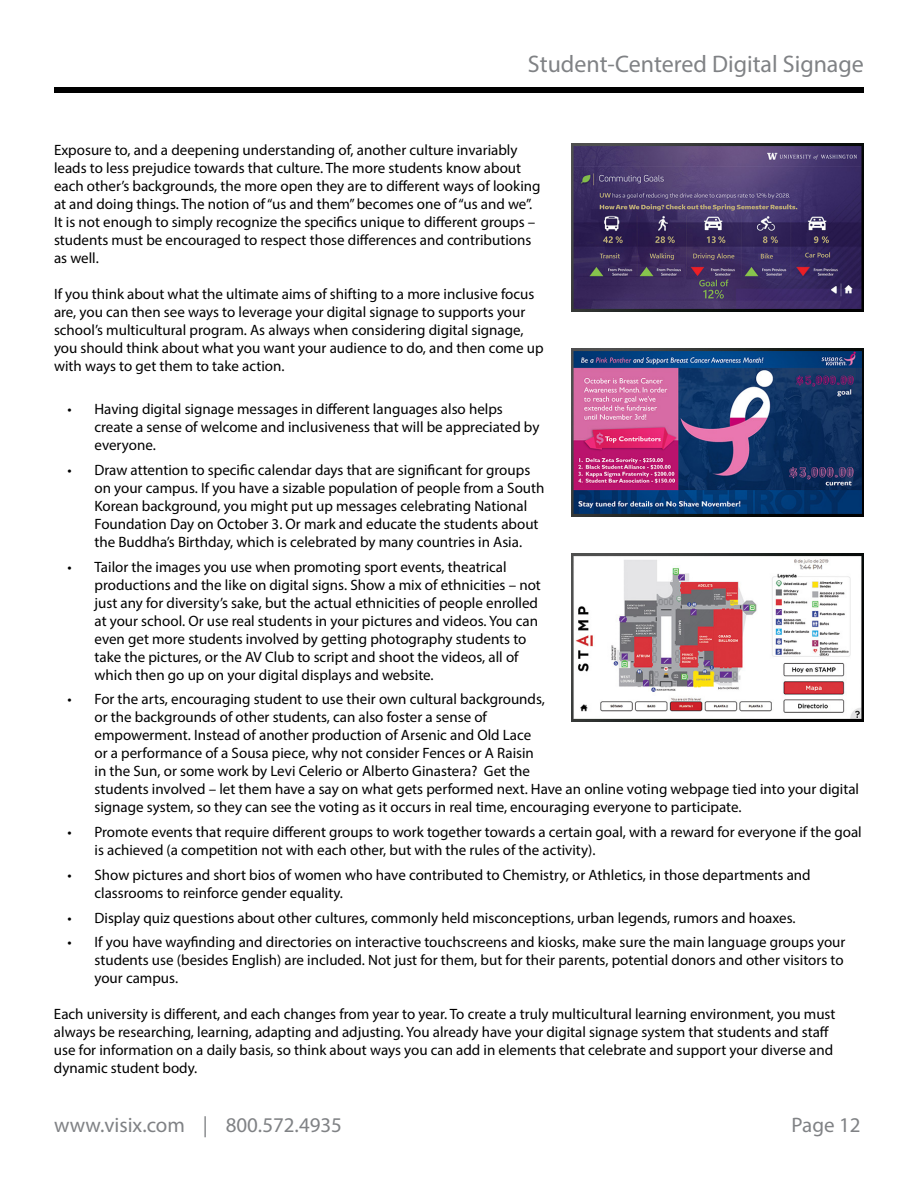
<style>
.page{position:relative;width:918px;height:1188px;background:#fff}
.page>*{position:absolute;margin:0;border:0;box-sizing:border-box;transform-origin:0 0}
.t1{font:24px "Myriad Pro";color:#808285}
.t2{font:21px "Myriad Pro";color:#808285}
.t3{font:15px/18px "Myriad Pro";color:#000}
</style>
<div class="page">
<div style="left:54px;top:88px;width:810px;height:5px;background:#000"></div>
<img style="left:571px;top:348px;width:293px;height:168px">
<img style="left:571px;top:553px;width:293px;height:168px">
<img style="left:571px;top:143px;width:293px;height:169px">
<h1 class="t1" style="left:528px;top:49px;width:338px">Student-Centered Digital Signage</h1>
<p class="t3" style="left:54px;top:141px;width:488px">Exposure to, and a deepening understanding of, another culture invariably leads to less prejudice towards that culture. The more students know about each other’s backgrounds, the more open they are to different ways of looking at and doing things. The notion of “us and them” becomes one of “us and we”.<br>It is not enough to simply recognize the specifics unique to different groups – students must be encouraged to respect those differences and contributions as well.</p>
<p class="t3" style="left:54px;top:285px;width:491px">If you think about what the ultimate aims of shifting to a more inclusive focus are, you can then see ways to leverage your digital signage to supports your school’s multicultural program. As always when considering digital signage, you should think about what you want your audience to do, and then come up with ways to get them to take action.</p>
<p class="t3" style="left:94px;top:400px;width:446px;text-indent:-27px">• Having digital signage messages in different languages also helps create a sense of welcome and inclusiveness that will be appreciated by everyone.</p>
<p class="t3" style="left:94px;top:460px;width:452px;text-indent:-27px">• Draw attention to specific calendar days that are significant for groups on your campus. If you have a sizable population of people from a South Korean background, you might put up messages celebrating National Foundation Day on October 3. Or mark and educate the students about the Buddha’s Birthday, which is celebrated by many countries in Asia.</p>
<p class="t3" style="left:94px;top:557px;width:448px;text-indent:-27px">• Tailor the images you use when promoting sport events, theatrical productions and the like on digital signs. Show a mix of ethnicities – not just any for diversity’s sake, but the actual ethnicities of people enrolled at your school. Or use real students in your pictures and videos. You can even get more students involved by getting photography students to take the pictures, or the AV Club to script and shoot the videos, all of which then go up on your digital displays and website.</p>
<p class="t3" style="left:94px;top:690px;width:766px;text-indent:-27px">• For the arts, encouraging student to use their own cultural backgrounds,<br>or the backgrounds of other students, can also foster a sense of<br>empowerment. Instead of another production of Arsenic and Old Lace<br>or a performance of a Sousa piece, why not consider Fences or A Raisin<br>in the Sun, or some work by Levi Celerio or Alberto Ginastera? Get the<br>students involved – let them have a say on what gets performed next. Have an online voting webpage tied into your digital signage system, so they can see the voting as it occurs in real time, encouraging everyone to participate.</p>
<p class="t3" style="left:94px;top:823px;width:769px;text-indent:-27px">• Promote events that require different groups to work together towards a certain goal, with a reward for everyone if the goal is achieved (a competition not with each other, but with the rules of the activity).</p>
<p class="t3" style="left:94px;top:865px;width:718px;text-indent:-27px">• Show pictures and short bios of women who have contributed to Chemistry, or Athletics, in those departments and classrooms to reinforce gender equality.</p>
<p class="t3" style="left:68px;top:908px;width:730px">• Display quiz questions about other cultures, commonly held misconceptions, urban legends, rumors and hoaxes.</p>
<p class="t3" style="left:94px;top:933px;width:752px;text-indent:-27px">• If you have wayfinding and directories on interactive touchscreens and kiosks, make sure the main language groups your students use (besides English) are included. Not just for them, but for their parents, potential donors and other visitors to your campus.</p>
<p class="t3" style="left:54px;top:1005px;width:783px">Each university is different, and each changes from year to year. To create a truly multicultural learning environment, you must always be researching, learning, adapting and adjusting. You already have your digital signage system that students and staff use for information on a daily basis, so think about ways you can add in elements that celebrate and support your diverse and dynamic student body.</p>
<h2 class="t2" style="left:54px;top:1112px;width:290px">www.visix.com | 800.572.4935</h2>
<h2 class="t2" style="left:792px;top:1112px;width:71px">Page 12</h2>
</div>
